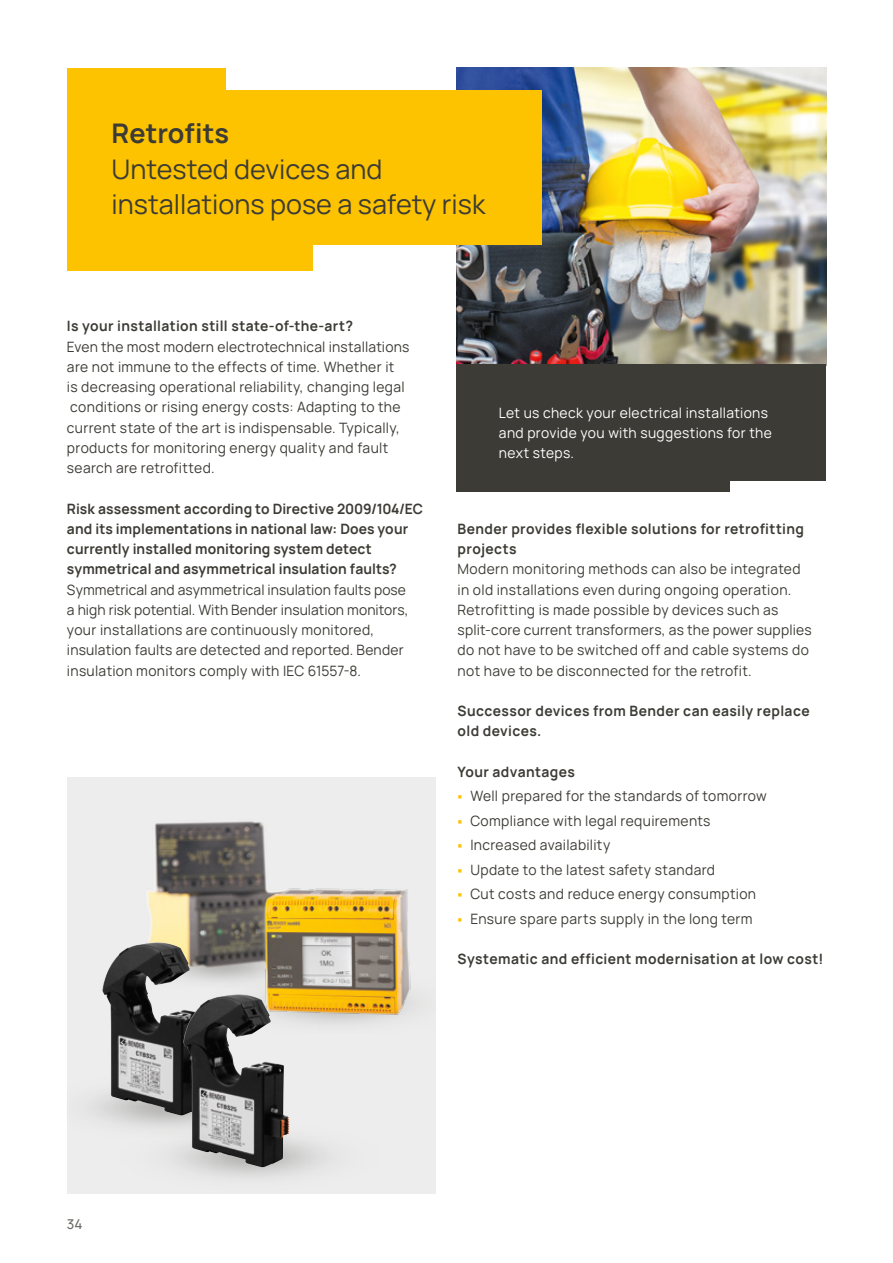
<style>
.page{position:relative;width:893px;height:1263px;background:#fff}
.page>*{position:absolute;margin:0;border:0;box-sizing:border-box;transform-origin:0 0}
.Headline_18_Pt{font:27px/35.1px "Manrope";color:#3c3b35}
.Headline_18_Pt-2{font:700 27px "Manrope";color:#3c3b35}
.Fließtext_9_5_Pt{font:14.25px/20.2px "Manrope";letter-spacing:.02em;color:#3c3b35}
.Fließtext_9_5_Pt-2{font:700 14.25px/20.2px "Manrope";letter-spacing:.015em;color:#3c3b35}
.Fließtext_9_5_Pt-3{font:14.25px/20.2px "Manrope";letter-spacing:.025em;color:#fff}
.t1{font:500 13.5px "Manrope";color:#6a6962}
</style>
<div class="page">
<div style="left:67px;top:777px;width:368px;height:416px;background:#ededed"></div>
<img style="left:456px;top:68px;width:370px;height:296px">
<div style="left:67px;top:90px;width:475px;height:155px;background:#fdc300"></div>
<div style="left:67px;top:68px;width:158px;height:33px;background:#fdc300"></div>
<div style="left:67px;top:245px;width:246px;height:26px;background:#fdc300"></div>
<div style="left:456px;top:364px;width:370px;height:128px;background:#3c3b35"></div>
<div style="left:730px;top:481px;width:108px;height:21px;background:#fff"></div>
<img style="left:147px;top:821px;width:273px;height:200px">
<img style="left:102px;top:942px;width:107px;height:174px">
<img style="left:183px;top:994px;width:107px;height:173px">
<p class="Headline_18_Pt-2" style="left:112px;top:115px;width:119px">Retrofits</p>
<p class="Headline_18_Pt" style="left:112px;top:150px;width:375px">Untested devices and installations pose a safety risk</p>
<p class="Fließtext_9_5_Pt-2" style="left:67px;top:315px;width:288px">Is your installation still state-of-the-art?</p>
<p class="Fließtext_9_5_Pt" style="left:67px;top:336px;width:344px">Even the most modern electrotechnical installations are not immune to the effects of time. Whether it<br>is decreasing operational reliability, changing legal</p>
<p class="Fließtext_9_5_Pt" style="left:67px;top:396px;width:335px">conditions or rising energy costs: Adapting to the current state of the art is indispensable. Typically,</p>
<p class="Fließtext_9_5_Pt" style="left:67px;top:437px;width:323px">products for monitoring energy quality and fault search are retrofitted.</p>
<p class="Fließtext_9_5_Pt-2" style="left:67px;top:498px;width:357px">Risk assessment according to Directive 2009/104/EC and its implementations in national law: Does your currently installed monitoring system detect symmetrical and asymmetrical insulation faults?</p>
<p class="Fließtext_9_5_Pt" style="left:67px;top:579px;width:343px">Symmetrical and asymmetrical insulation faults pose a high risk potential. With Bender insulation monitors, your installations are continuously monitored, insulation faults are detected and reported. Bender insulation monitors comply with IEC 61557-8.</p>
<p class="Fließtext_9_5_Pt-3" style="left:499px;top:402px;width:274px">Let us check your electrical installations and provide you with suggestions for the next steps.</p>
<p class="Fließtext_9_5_Pt-2" style="left:458px;top:518px;width:348px">Bender provides flexible solutions for retrofitting projects</p>
<p class="Fließtext_9_5_Pt" style="left:458px;top:558px;width:356px">Modern monitoring methods can also be integrated in old installations even during ongoing operation.<br>Retrofitting is made possible by devices such as split-core current transformers, as the power supplies do not have to be switched off and cable systems do not have to be disconnected for the retrofit.</p>
<p class="Fließtext_9_5_Pt-2" style="left:458px;top:700px;width:354px">Successor devices from Bender can easily replace old devices.</p>
<p class="Fließtext_9_5_Pt-2" style="left:458px;top:761px;width:119px">Your advantages</p>
<p class="Fließtext_9_5_Pt" style="left:470px;top:785px;width:298px">Well prepared for the standards of tomorrow</p>
<p class="Fließtext_9_5_Pt" style="left:470px;top:810px;width:242px">Compliance with legal requirements</p>
<p class="Fließtext_9_5_Pt" style="left:470px;top:834px;width:141px">Increased availability</p>
<p class="Fließtext_9_5_Pt" style="left:470px;top:859px;width:246px">Update to the latest safety standard</p>
<p class="Fließtext_9_5_Pt" style="left:470px;top:883px;width:287px">Cut costs and reduce energy consumption</p>
<p class="Fließtext_9_5_Pt" style="left:470px;top:908px;width:284px">Ensure spare parts supply in the long term</p>
<p class="Fließtext_9_5_Pt-2" style="left:458px;top:948px;width:367px">Systematic and efficient modernisation at low cost!</p>
<p class="t1" style="left:67px;top:1214px;width:17px">34</p>
</div>
